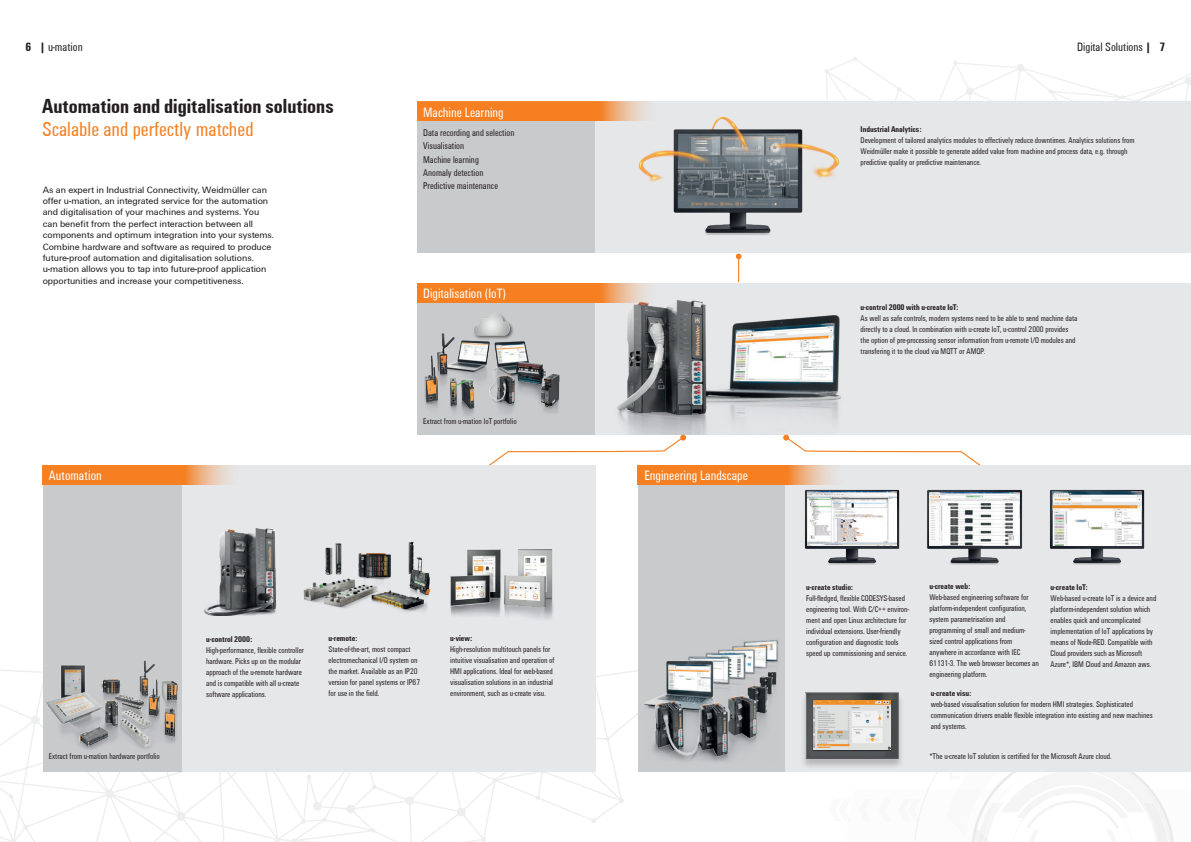
<style>
.page{position:relative;width:1191px;height:842px;background:#fff}
.page>*{position:absolute;margin:0;border:0;box-sizing:border-box;transform-origin:0 0}
.t1{font:700 21px "Weidmueller Condensed";color:#231f20}
.t2{font:21px "Weidmueller Condensed";color:#f57f21}
.t3{font:14px "Weidmueller Condensed";color:#fff}
.t4{font:12.5px "Weidmueller Condensed";color:#231f20}
.t5{font:700 12.5px "Weidmueller Condensed";color:#231f20}
.t6{font:10px/13.3px "Weidmueller Condensed";color:#231f20}
.t7{font:9.5px/11.3px "Weidmueller";color:#231f20}
.t8{font:700 8.6px "Weidmueller Condensed";color:#231f20}
.t9{font:8.5px/11px "Weidmueller Condensed";color:#231f20}
.t10{font:700 8.5px "Weidmueller Condensed";color:#231f20}
.s1{font-weight:700}
</style>
<div class="page">
<svg style="left:907px;top:771px;width:284px;height:71px"></svg>
<svg style="left:0;top:670px;width:43px;height:65px"></svg>
<svg style="left:0;top:735px;width:487px;height:107px"></svg>
<svg style="left:302px;top:771px;width:191px;height:52px"></svg>
<div style="left:313px;top:802px;width:9px;height:9px;background:#edeeee;border-radius:50%"></div>
<div style="left:346px;top:804px;width:9px;height:10px;background:#fbfbfb;border-radius:50%"></div>
<svg style="left:493px;top:659px;width:210px;height:164px"></svg>
<svg style="left:242px;top:805px;width:171px;height:37px"></svg>
<svg style="left:825px;top:57px;width:350px;height:44px"></svg>
<div style="left:784px;top:465px;width:407px;height:306px;background:#e6e7e9"></div>
<div style="left:638px;top:465px;width:146px;height:306px;background:#c9cacc"></div>
<div style="left:417px;top:101px;width:178px;height:152px;background:#c9cacc"></div>
<div style="left:43px;top:465px;width:139px;height:306px;background:#c9cacc"></div>
<div style="left:595px;top:101px;width:596px;height:152px;background:#e6e7e9"></div>
<div style="left:182px;top:465px;width:413px;height:306px;background:#e6e7e9"></div>
<div style="left:417px;top:101px;width:243px;height:20px;background:#f57f21"></div>
<img style="left:781px;top:692px;width:126px;height:80px">
<img style="left:813px;top:701px;width:77px;height:48px">
<svg style="left:638px;top:465px;width:196px;height:20px;background:#f38934"></svg>
<img style="left:782px;top:479px;width:118px;height:90px">
<img style="left:807px;top:492px;width:89px;height:54px">
<img style="left:1050px;top:489px;width:95px;height:76px">
<img style="left:1052px;top:492px;width:89px;height:54px">
<img style="left:927px;top:489px;width:96px;height:76px">
<img style="left:930px;top:492px;width:89px;height:54px">
<img style="left:205px;top:528px;width:71px;height:88px">
<div style="left:417px;top:283px;width:178px;height:152px;background:#c9cacc"></div>
<div style="left:595px;top:283px;width:596px;height:152px;background:#e6e7e9"></div>
<div style="left:417px;top:283px;width:243px;height:20px;background:#f57f21"></div>
<svg style="left:43px;top:465px;width:188px;height:20px;background:#f28d3d"></svg>
<img style="left:46px;top:660px;width:132px;height:90px">
<img style="left:629px;top:621px;width:175px;height:143px">
<img style="left:424px;top:333px;width:136px;height:83px">
<img style="left:627px;top:75px;width:221px;height:160px">
<div style="left:472px;top:312px;width:42px;height:28px;background:#c9cacc"></div>
<img style="left:459px;top:314px;width:54px;height:26px">
<svg style="left:489px;top:435px;width:197px;height:31px"></svg>
<svg style="left:736px;top:254px;width:5px;height:25px"></svg>
<svg style="left:783px;top:435px;width:197px;height:31px"></svg>
<img style="left:603px;top:279px;width:238px;height:156px">
<img style="left:303px;top:541px;width:128px;height:71px">
<img style="left:450px;top:549px;width:104px;height:70px">
<h3 class="t4" style="left:26px;top:39px;width:59px"><span class="s1">6 |</span> u-mation</h3>
<h3 class="t5" style="left:1159px;top:39px;width:7px">7</h3>
<h3 class="t4" style="left:1077px;top:39px;width:76px">Digital Solutions <span class="s1">|</span></h3>
<h1 class="t1" style="left:42px;top:94px;width:293px">Automation and digitalisation solutions</h1>
<h1 class="t2" style="left:42px;top:117px;width:213px">Scalable and perfectly matched</h1>
<p class="t7" style="left:43px;top:184px;width:233px">As an expert in Industrial Connectivity, Weidmüller can offer u-mation, an integrated service for the automation and digitalisation of your machines and systems. You can benefit from the perfect interaction between all components and optimum integration into your systems.<br>Combine hardware and software as required to produce future-proof automation and digitalisation solutions. u-mation allows you to tap into future-proof application opportunities and increase your competitiveness.</p>
<h2 class="t3" style="left:49px;top:467px;width:54px">Automation</h2>
<h2 class="t3" style="left:423px;top:104px;width:82px">Machine Learning</h2>
<p class="t6" style="left:423px;top:126px;width:93px">Data recording and selection<br>Visualisation<br>Machine learning<br>Anomaly detection<br>Predictive maintenance</p>
<h2 class="t3" style="left:423px;top:285px;width:84px">Digitalisation (IoT)</h2>
<p class="t9" style="left:423px;top:416px;width:95px">Extract from u-mation IoT portfolio</p>
<p class="t9" style="left:49px;top:751px;width:112px">Extract from u-mation hardware portfolio</p>
<p class="t8" style="left:206px;top:634px;width:48px">u-control 2000:</p>
<p class="t9" style="left:206px;top:644px;width:99px">High-performance, flexible controller hardware. Picks up on the modular approach of the u-remote hardware and is compatible with all u-create software applications.</p>
<p class="t8" style="left:328px;top:633px;width:30px">u-remote:</p>
<p class="t9" style="left:328px;top:644px;width:93px">State-of-the-art, most compact electromechanical I/O system on the market. Available as an IP20 version for panel systems or IP67 for use in the field.</p>
<p class="t8" style="left:450px;top:633px;width:23px">u-view:</p>
<p class="t9" style="left:450px;top:643px;width:106px">High-resolution multitouch panels for intuitive visualisation and operation of HMI applications. Ideal for web-based visualisation solutions in an industrial environment, such as u-create visu.</p>
<h2 class="t3" style="left:644px;top:467px;width:105px">Engineering Landscape</h2>
<p class="t10" style="left:860px;top:124px;width:62px">Industrial Analytics:</p>
<p class="t9" style="left:860px;top:134px;width:275px">Development of tailored analytics modules to effectively reduce downtimes. Analytics solutions from<br>Weidmüller make it possible to generate added value from machine and process data, e.g. through predictive quality or predictive maintenance.</p>
<p class="t10" style="left:860px;top:302px;width:99px">u-control 2000 with u-create IoT:</p>
<p class="t9" style="left:860px;top:313px;width:218px">As well as safe controls, modern systems need to be able to send machine data directly to a cloud. In combination with u-create IoT, u-control 2000 provides the option of pre-processing sensor information from u-remote I/O modules and transfering it to the cloud via MQTT or AMQP.</p>
<p class="t10" style="left:806px;top:582px;width:48px">u-create studio:</p>
<p class="t9" style="left:806px;top:592px;width:104px">Full-fledged, flexible CODESYS-based engineering tool. With C/C++ environ&shy;ment and open Linux architecture for individual extensions. User-friendly configuration and diagnostic tools speed up commissioning and service.</p>
<p class="t10" style="left:929px;top:581px;width:42px">u-create web:</p>
<p class="t9" style="left:929px;top:592px;width:111px">Web-based engineering software for platform-independent configuration, system parametrisation and programming of small and medium&shy;sized control applications from anywhere in accordance with IEC<br>61131-3. The web browser becomes an engineering platform.</p>
<p class="t10" style="left:1050px;top:582px;width:38px">u-create IoT:</p>
<p class="t9" style="left:1050px;top:592px;width:107px">Web-based u-create IoT is a device and platform-independent solution which enables quick and uncomplicated implementation of IoT applications by means of Node-RED. Compatible with Cloud providers such as Microsoft Azure*, IBM Cloud and Amazon aws.</p>
<p class="t10" style="left:930px;top:688px;width:42px">u-create visu:</p>
<p class="t9" style="left:930px;top:699px;width:223px">web-based visualisation solution for modern HMI strategies. Sophisticated communication drivers enable flexible integration into existing and new machines and systems.</p>
<p class="t9" style="left:929px;top:751px;width:184px">*The u-create IoT solution is certified for the Microsoft Azure cloud.</p>
</div>
